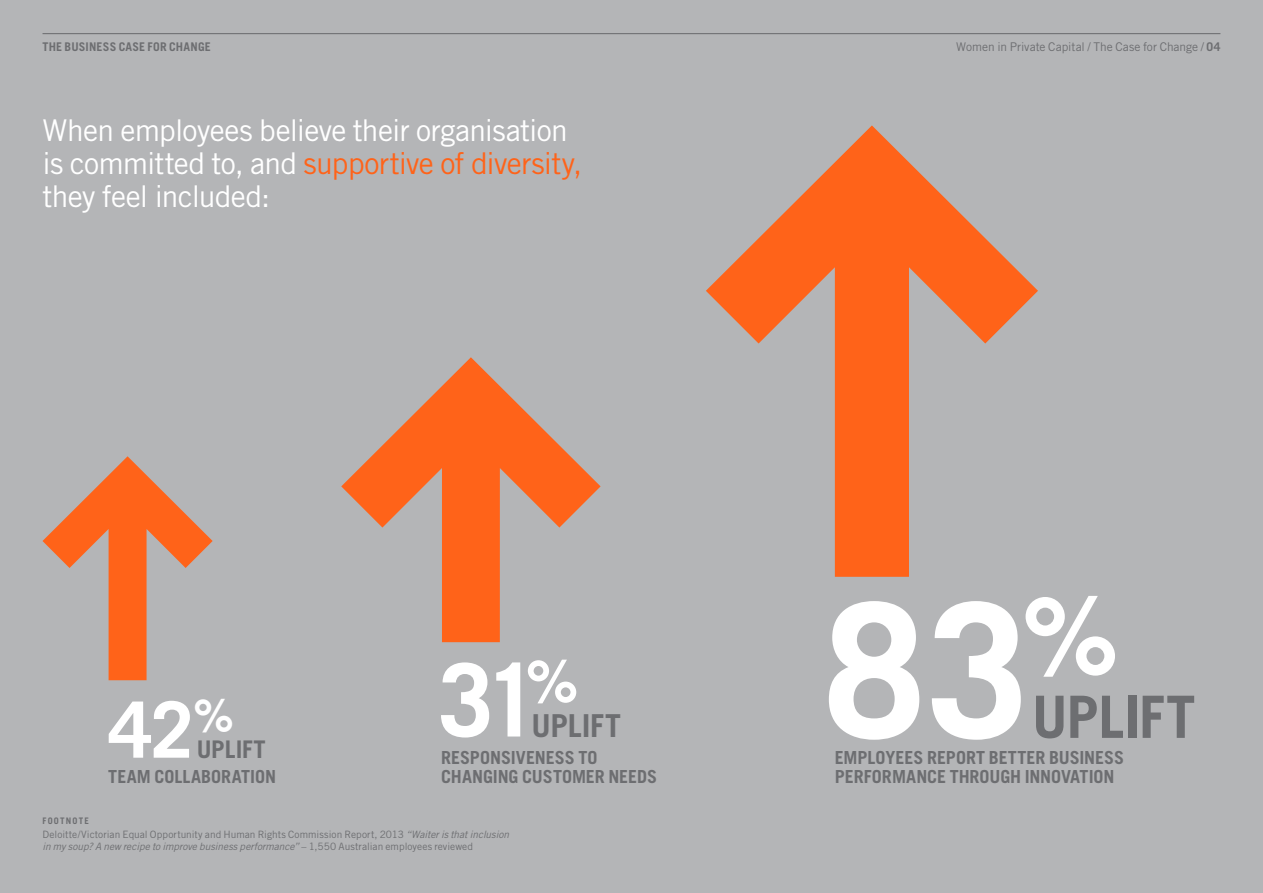
<style>
.page{position:relative;width:1263px;height:893px;background:#b4b5b7}
.page>*{position:absolute;margin:0;border:0;box-sizing:border-box;transform-origin:0 0}
.t1{font:700 186.9px "Trade Gothic LT Std";color:#fff}
.t2{font:700 108.9px "Trade Gothic LT Std";color:#fff}
.t3{font:700 101.25px "Trade Gothic LT Std";color:#fff}
.t4{font:700 77.85px "Trade Gothic LT Std";color:#fff}
.t5{font:700 58.35px "Trade Gothic LT Std";letter-spacing:-.005em;color:#6d6e71}
.t6{font:700 31.65px "Trade Gothic LT Std";color:#6d6e71}
.t7{font:30px/33px "Trade Gothic LT Std";letter-spacing:-.02em;color:#fff}
.t8{font:700 24.3px "Trade Gothic LT Std";color:#6d6e71}
.t9{font:700 18px/19.5px "Trade Gothic LT Std";color:#6d6e71}
.t10{font:12px "Trade Gothic LT Std";color:#6d6e71}
.t11{font:700 12px "Trade Gothic LT Std";letter-spacing:.015em;color:#6d6e71}
.t12{font:10.2px/12px "Trade Gothic LT Std";letter-spacing:.005em;color:#6d6e71}
.t13{font:700 9px "Trade Gothic LT Std";letter-spacing:.135em;color:#6d6e71}
.s1{font-weight:700}
.s2{color:#ff6319}
.s3{font-style:italic}
</style>
<div class="page">
<svg style="left:706px;top:125px;width:332px;height:452px"></svg>
<svg style="left:43px;top:456px;width:170px;height:224px"></svg>
<svg style="left:341px;top:357px;width:260px;height:285px"></svg>
<hr style="left:43px;top:33px;width:1177px;height:1px;background:#6d6e71">
<p class="t11" style="left:43px;top:40px;width:170px">THE BUSINESS CASE FOR CHANGE</p>
<p class="t10" style="left:956px;top:40px;width:266px">Women in Private Capital / The Case for Change / <span class="s1">04</span></p>
<h3 class="t7" style="left:43px;top:113px;width:541px">When employees believe their organisation is committed to, and <span class="s2">supportive of diversity, </span>they feel included:</h3>
<h3 class="t4" style="left:109px;top:682px;width:127px">42<sup>%</sup></h3>
<h3 class="t8" style="left:197px;top:734px;width:70px">UPLIFT</h3>
<h3 class="t9" style="left:108px;top:767px;width:169px">TEAM COLLABORATION</h3>
<h3 class="t3" style="left:438px;top:638px;width:142px">31<sup>%</sup></h3>
<h3 class="t6" style="left:531px;top:706px;width:91px">UPLIFT</h3>
<h3 class="t9" style="left:441px;top:747px;width:218px">RESPONSIVENESS TO<br>CHANGING CUSTOMER NEEDS</h3>
<p class="t13" style="left:43px;top:816px;width:48px">FOOTNOTE</p>
<p class="t12" style="left:43px;top:829px;width:468px">Deloitte/Victorian Equal Opportunity and Human Rights Commission Report, 2013 <span class="s3">“Waiter is that inclusion in my soup? A new recipe to improve business performance”</span> – 1,550 Australian employees reviewed</p>
<h2 class="t2" style="left:1022px;top:570px;width:98px">%</h2>
<h3 class="t5" style="left:1032px;top:681px;width:165px">UPLIFT</h3>
<h1 class="t1" style="left:822px;top:556px;width:209px">83</h1>
<h3 class="t9" style="left:835px;top:767px;width:281px">PERFORMANCE THROUGH INNOVATION</h3>
<h3 class="t9" style="left:835px;top:747px;width:291px">EMPLOYEES REPORT BETTER BUSINESS</h3>
</div>
